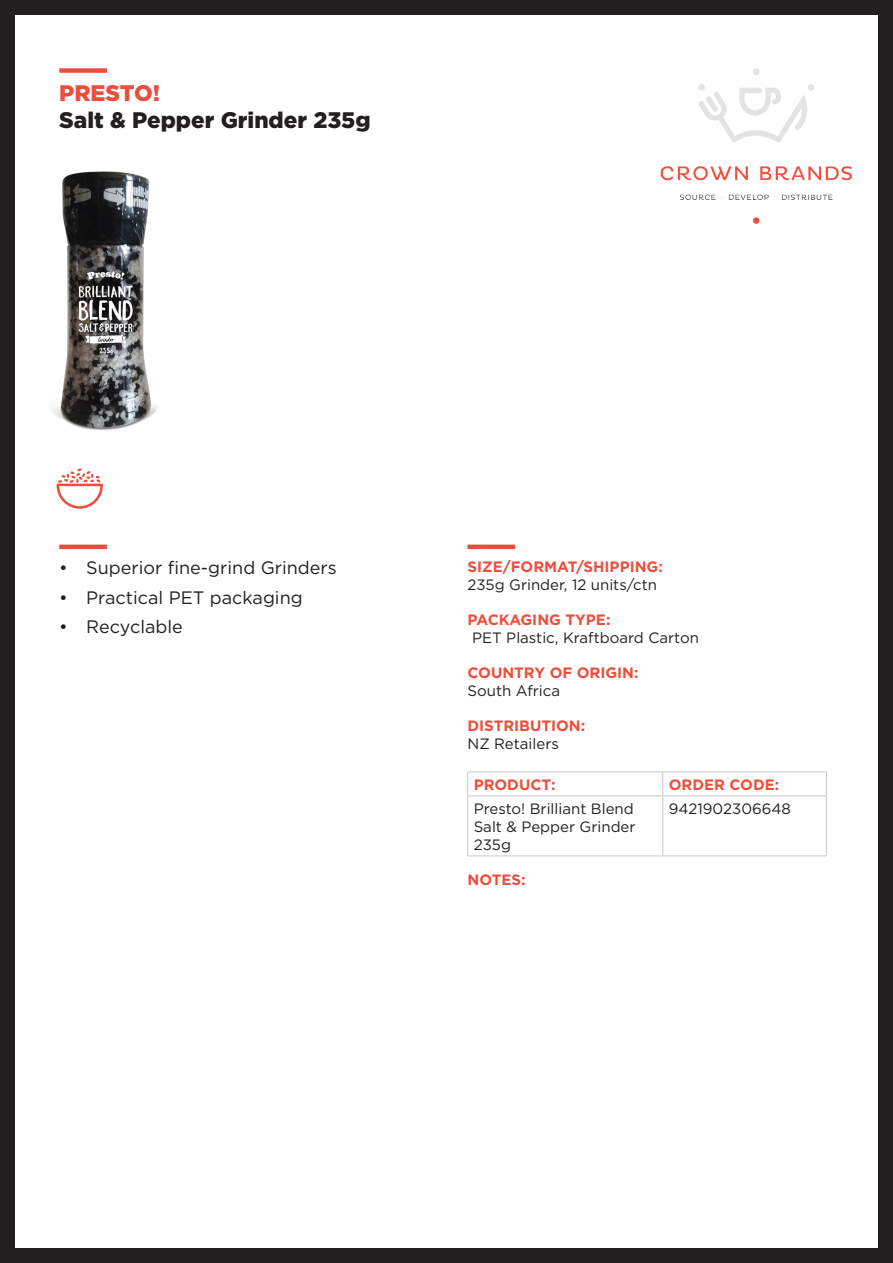
<style>
.page{position:relative;width:893px;height:1263px;background:#fff}
.page>*{position:absolute;margin:0;border:0;box-sizing:border-box;transform-origin:0 0}
.Product_Title{font:900 22.5px "Gotham";color:#231f20}
.Product_Title-2{font:900 22.5px "Gotham";color:#ef4d3c}
.t1{font:18px "Gotham";color:#231f20}
.Product_Details_Head{font:15px/18px "Gotham";color:#231f20}
.Product_Details_Head-2{font:700 15px/18px "Gotham";color:#ef4d3c}
.s1{font-weight:700;color:#ef4d3c}
.s2{font-weight:400;color:#231f20}
</style>
<div class="page">
<hr style="left:467px;top:545px;width:48px;height:4px;background:#ef4d3c">
<hr style="left:59px;top:545px;width:48px;height:4px;background:#ef4d3c">
<div style="left:59px;top:68px;width:48px;height:5px;background:#ef4d3c"></div>
<div style="left:0;top:0;width:893px;height:1263px;border:15px solid #231f20"></div>
<svg style="left:56px;top:468px;width:47px;height:41px"></svg>
<hr style="left:467px;top:772px;width:196px;height:1px;background:#c7c8ca">
<svg style="left:467px;top:772px;width:1px;height:24px"></svg>
<hr style="left:663px;top:772px;width:164px;height:1px;background:#c7c8ca">
<svg style="left:662px;top:772px;width:1px;height:24px"></svg>
<svg style="left:826px;top:773px;width:1px;height:23px"></svg>
<hr style="left:467px;top:796px;width:196px;height:1px;background:#c7c8ca">
<hr style="left:467px;top:796px;width:1px;height:60px;background:#c7c8ca">
<hr style="left:663px;top:796px;width:164px;height:1px;background:#c7c8ca">
<hr style="left:662px;top:796px;width:1px;height:60px;background:#c7c8ca">
<hr style="left:826px;top:796px;width:1px;height:60px;background:#c7c8ca">
<hr style="left:467px;top:856px;width:196px;height:1px;background:#c7c8ca">
<hr style="left:663px;top:856px;width:164px;height:1px;background:#c7c8ca">
<img style="left:52px;top:171px;width:105px;height:260px">
<img style="left:660px;top:39px;width:224px;height:211px">
<p class="Product_Title-2" style="left:59px;top:78px;width:102px">PRESTO!</p>
<p class="Product_Title" style="left:59px;top:105px;width:313px">Salt &amp; Pepper Grinder 235g</p>
<p class="t1" style="left:59px;top:556px;width:279px">• Superior fine-grind Grinders</p>
<p class="t1" style="left:59px;top:586px;width:245px">• Practical PET packaging</p>
<p class="t1" style="left:59px;top:615px;width:125px">• Recyclable</p>
<p class="Product_Details_Head" style="left:467px;top:557px;width:197px"><span class="s1">SIZE/FORMAT/SHIPPING:<br></span>235g Grinder, 12 units/ctn</p>
<p class="Product_Details_Head" style="left:472px;top:610px;width:228px;text-indent:-4px"><span class="s1">PACKAGING TYPE:<br></span>PET Plastic, Kraftboard Carton</p>
<p class="Product_Details_Head-2" style="left:467px;top:663px;width:172px">COUNTRY OF ORIGIN:<br><span class="s2">South Africa</span></p>
<p class="Product_Details_Head-2" style="left:467px;top:716px;width:119px">DISTRIBUTION:<br><span class="s2">NZ Retailers</span></p>
<p class="Product_Details_Head-2" style="left:474px;top:775px;width:83px">PRODUCT:</p>
<p class="Product_Details_Head-2" style="left:669px;top:775px;width:112px">ORDER CODE:</p>
<p class="Product_Details_Head" style="left:474px;top:799px;width:163px;text-align:justify">Presto! Brilliant Blend Salt &amp; Pepper Grinder 235g</p>
<p class="Product_Details_Head" style="left:669px;top:799px;width:124px">9421902306648</p>
<p class="Product_Details_Head-2" style="left:467px;top:871px;width:59px">NOTES:</p>
</div>
